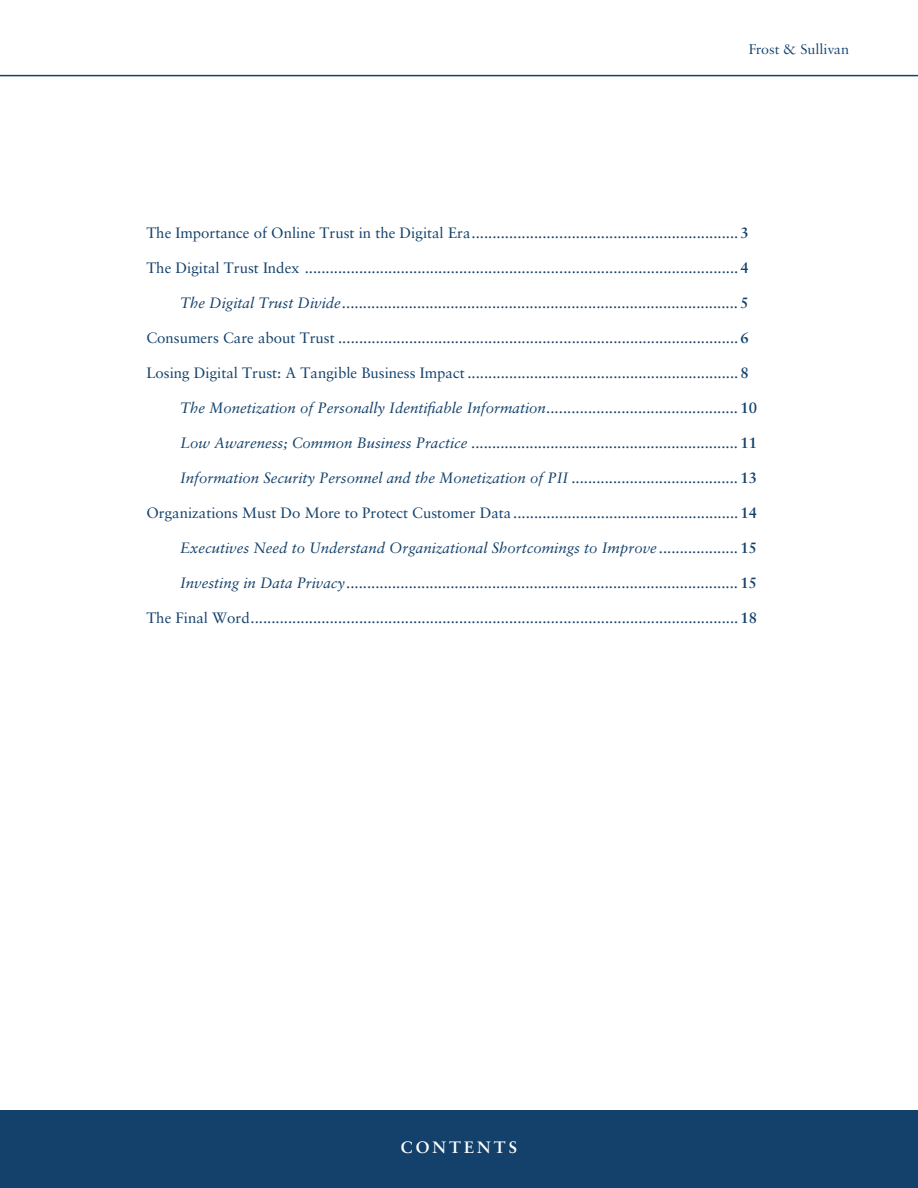
<style>
.page{position:relative;width:918px;height:1188px;background:#fff}
.page>*{position:absolute;margin:0;border:0;box-sizing:border-box;transform-origin:0 0}
.t1{font:700 16.5px "Sabon";letter-spacing:.18em;color:#fff}
.t2{font:15px "Sabon";color:#13416b}
.t3{font:italic 15px "Sabon";color:#13416b}
.t4{font:15px "Sabon MT Pro";color:#13416b}
.s1{font-weight:700}
.s2{font-weight:700;font-style:normal}
</style>
<div class="page">
<div style="left:0;top:1110px;width:918px;height:78px;background:#13416b"></div>
<hr style="left:0;top:75px;width:918px;height:1px;background:#13416b">
<p class="t4" style="left:749px;top:40px;width:102px">Frost &amp; Sullivan</p>
<p class="t2" style="left:146px;top:224px;width:604px">The Importance of Online Trust in the Digital Era................................................................<span class="s1">3</span></p>
<p class="t2" style="left:146px;top:259px;width:604px">The Digital Trust Index ........................................................................................................<span class="s1">4</span></p>
<p class="t3" style="left:180px;top:294px;width:570px">The Digital Trust Divide...............................................................................................<span class="s2">5</span></p>
<p class="t2" style="left:146px;top:329px;width:604px">Consumers Care about Trust ................................................................................................<span class="s1">6</span></p>
<p class="t2" style="left:146px;top:364px;width:604px">Losing Digital Trust: A Tangible Business Impact .................................................................<span class="s1">8</span></p>
<p class="t3" style="left:180px;top:399px;width:578px">The Monetization of Personally Identifiable Information..............................................<span class="s2">10</span></p>
<p class="t3" style="left:180px;top:434px;width:578px">Low Awareness; Common Business Practice ................................................................<span class="s2">11</span></p>
<p class="t3" style="left:180px;top:469px;width:578px">Information Security Personnel and the Monetization of PII ........................................<span class="s2">13</span></p>
<p class="t2" style="left:146px;top:504px;width:612px">Organizations Must Do More to Protect Customer Data ......................................................<span class="s1">14</span></p>
<p class="t3" style="left:180px;top:539px;width:578px">Executives Need to Understand Organizational Shortcomings to Improve ...................<span class="s2">15</span></p>
<p class="t3" style="left:180px;top:574px;width:578px">Investing in Data Privacy..............................................................................................<span class="s2">15</span></p>
<p class="t2" style="left:146px;top:609px;width:612px">The Final Word.....................................................................................................................<span class="s1">18</span></p>
<p class="t1" style="left:401px;top:1137px;width:118px">CONTENTS</p>
</div>
